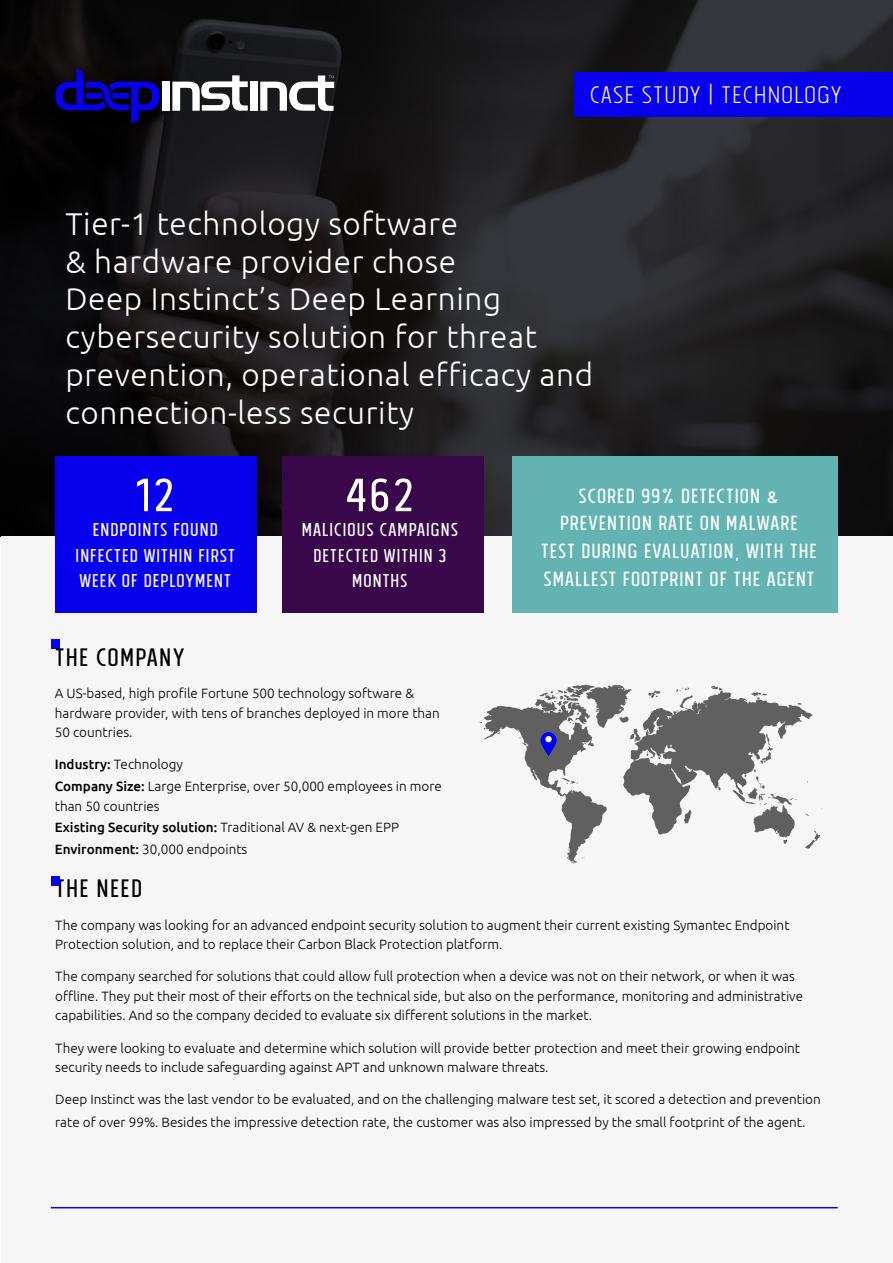
<style>
.page{position:relative;width:893px;height:1263px;background:#fff}
.page>*{position:absolute;margin:0;border:0;box-sizing:border-box;transform-origin:0 0}
.t1{font:52.5px "Tolyer No 3";color:#fff}
.t2{font:300 31.5px/37.8px "Ubuntu";letter-spacing:.02em;color:#fff}
.t3{font:300 30px "Tolyer No 2";color:#fff}
.t4{font:28.5px "Tolyer No 3";letter-spacing:.02em;color:#000}
.t5{font:23.1px/27.8px "Tolyer No 3";letter-spacing:.02em;color:#fff;text-align:center}
.t6{font:21px/25.2px "Tolyer No 3";letter-spacing:.02em;color:#fff;text-align:center}
.t7{font:300 13.5px/19.5px "Ubuntu";color:#000}
.s1{font-weight:500}
</style>
<div class="page">
<img style="left:0;top:0;width:893px;height:537px">
<div style="left:2px;top:537px;width:891px;height:726px;background:#f7f6f7"></div>
<div style="left:51px;top:876px;width:9px;height:10px;background:#0800ed"></div>
<div style="left:51px;top:639px;width:9px;height:10px;background:#0800ed"></div>
<div style="left:162px;top:82px;width:8px;height:29px;background:#fff"></div>
<div style="left:250px;top:82px;width:8px;height:29px;background:#fff"></div>
<svg style="left:172px;top:75px;width:76px;height:36px"></svg>
<svg style="left:55px;top:68px;width:105px;height:56px;background:#060354"></svg>
<svg style="left:260px;top:76px;width:74px;height:35px"></svg>
<div style="left:55px;top:456px;width:201px;height:156px;background:#0800ed"></div>
<div style="left:282px;top:456px;width:201px;height:156px;background:#39084b"></div>
<div style="left:513px;top:456px;width:325px;height:156px;background:#63b3b3"></div>
<div style="left:575px;top:72px;width:318px;height:45px;background:#0800ed"></div>
<hr style="left:51px;top:1207px;width:787px;height:1px;background:#0800ed">
<svg style="left:479px;top:685px;width:343px;height:178px"></svg>
<div style="left:545px;top:736px;width:7px;height:6px;background:#fff;border-radius:50%"></div>
<h3 class="t3" style="left:589px;top:80px;width:254px">Case study | Technology</h3>
<h2 class="t2" style="left:65px;top:204px;width:529px">Tier-1 technology software<br>&amp; hardware provider chose<br>Deep Instinct s’ Deep Learning cybersecurity solution for threat prevention, operational efficacy and connection-less security</h2>
<h1 class="t1" style="left:136px;top:465px;width:40px">12</h1>
<h3 class="t6" style="left:75px;top:517px;width:161px">ENDPOINTS FOUND<br>INFECTED WITHIN FIRST<br>WEEK OF DEPLOYMENT</h3>
<h1 class="t1" style="left:346px;top:465px;width:70px">462</h1>
<h3 class="t6" style="left:301px;top:517px;width:158px">MALICIOUS CAMPAIGNS<br>DETECTED WITHIN 3<br>MONTHS</h3>
<h3 class="t4" style="left:55px;top:641px;width:132px">THE COMPANY</h3>
<p class="t7" style="left:55px;top:683px;width:386px">A US-based, high profile Fortune 500 technology software &amp; hardware provider, with tens of branches deployed in more than<br>50 countries.</p>
<p class="t7" style="left:55px;top:753px;width:389px;line-height:21.6px"><span class="s1">Industry:</span> Technology<br><span class="s1">Company Size:</span> Large Enterprise, over 50,000 employees in more</p>
<p class="t7" style="left:55px;top:794px;width:346px;line-height:21.6px">than 50 countries<br><span class="s1">Existing Security solution:</span> Traditional AV &amp; next-gen EPP<br><span class="s1">Environment:</span> 30,000 endpoints</p>
<h3 class="t5" style="left:541px;top:481px;width:278px">SCORED 99% DETECTION &amp;<br>PREVENTION RATE ON MALWARE<br>TEST DURING EVALUATION, WITH THE<br>SMALLEST FOOTPRINT OF THE AGENT</h3>
<h3 class="t4" style="left:55px;top:872px;width:89px">THE NEED</h3>
<p class="t7" style="left:55px;top:915px;width:736px">The company was looking for an advanced endpoint security solution to augment their current existing Symantec Endpoint<br>Protection solution, and to replace their Carbon Black Protection platform.</p>
<p class="t7" style="left:55px;top:966px;width:749px">The company searched for solutions that could allow full protection when a device was not on their network, or when it was offline. They put their most of their efforts on the technical side, but also on the performance, monitoring and administrative capabilities. And so the company decided to evaluate six different solutions in the market.</p>
<p class="t7" style="left:55px;top:1038px;width:746px">They were looking to evaluate and determine which solution will provide better protection and meet their growing endpoint security needs to include safeguarding against APT and unknown malware threats.</p>
<p class="t7" style="left:55px;top:1088px;width:767px;line-height:22.5px">Deep Instinct was the last vendor to be evaluated, and on the challenging malware test set it, scored a detection and prevention rate of over 99%. Besides the impressive detection rate, the customer was also impressed by the small footprint of the agent.</p>
</div>
